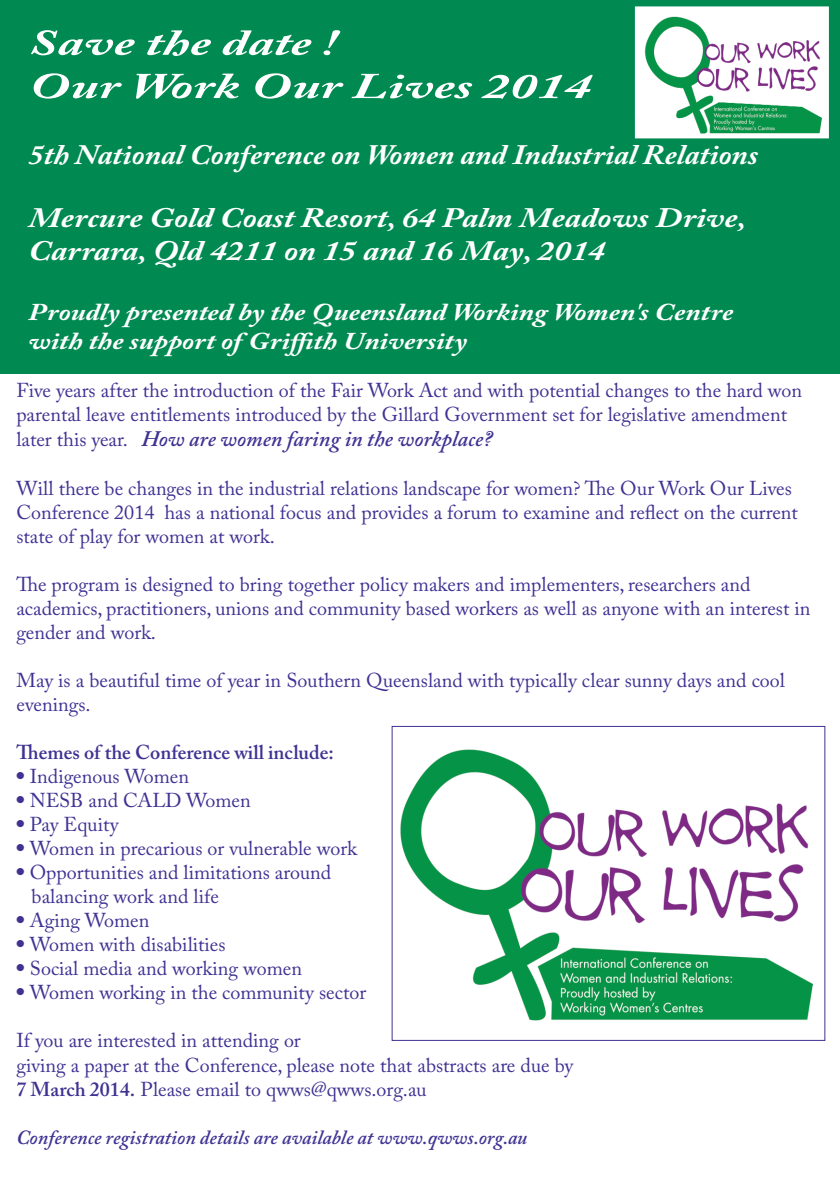
<style>
.page{position:relative;width:840px;height:1191px;background:#fff}
.page>*{position:absolute;margin:0;border:0;box-sizing:border-box;transform-origin:0 0}
.t1{font:italic 700 36px/43.2px "Adobe Caslon Pro";color:#fff;scale:1.5 1}
.t2{font:italic 700 28px/33.6px "Adobe Caslon Pro";color:#fff;scale:1.2 1}
.t3{font:italic 700 28px "Adobe Caslon Pro";color:#fff;scale:1.1 1}
.t4{font:italic 700 24px/28.8px "Adobe Caslon Pro";color:#fff;scale:1.2 1}
.t5{font:italic 600 22px "Adobe Caslon Pro";color:#3f3293}
.t6{font:20px/24px "Adobe Caslon Pro";color:#3f3293}
.t7{font:italic 600 20px "Adobe Caslon Pro";color:#3f3293}
.t8{font:600 20px "Adobe Caslon Pro";color:#3f3293}
.s1{font-weight:400;font-style:normal;font-size:20px}
.s2{font-weight:600}
</style>
<div class="page">
<div style="left:0;top:0;width:839px;height:373px;background:#008a52"></div>
<img style="left:400px;top:749px;width:412px;height:272px">
<div style="left:391px;top:726px;width:433px;height:315px;border:1px solid #3f3293"></div>
<div style="left:634px;top:6px;width:194px;height:133px;background:#fff"></div>
<img style="left:638px;top:16px;width:183px;height:118px">
<div style="left:633px;top:6px;width:196px;height:133px;border:1px solid #008a52"></div>
<h1 class="t1" style="left:28px;top:26px;width:376px">Save the date !<br>Our Work Our Lives 2014</h1>
<h2 class="t3" style="left:28px;top:145px;width:664px">5th National Conference on Women and Industrial Relations</h2>
<h2 class="t2" style="left:28px;top:205px;width:599px">Mercure Gold Coast Resort, 64 Palm Meadows Drive,<br>Carrara, Qld 4211 on 15 and 16 May, 2014</h2>
<p class="t4" style="left:28px;top:301px;width:588px">Proudly presented by the Queensland Working Women's Centre with the support ofGriffith University</p>
<p class="t6" style="left:16px;top:380px;width:786px">Five years after the introduction of the Fair Work Act and with potential changes to the hard won parental leave entitlements introduced by the Gillard Government set for legislative amendment</p>
<p class="t5" style="left:16px;top:431px;width:477px"><span class="s1">later this year.</span> How are women faring in the workplace?</p>
<p class="t6" style="left:16px;top:479px;width:782px">Will there be changes in the industrial relations landscape for women? The Our Work Our Lives<br>Conference 2014 has a national focus and provides a forum to examine and reflect on the current state of play for women at work.</p>
<p class="t6" style="left:16px;top:575px;width:795px">The program is designed to bring together policy makers and implementers, researchers and academics, practitioners, unions and community based workers as well as anyone with an interest in gender and work.</p>
<p class="t6" style="left:16px;top:671px;width:769px">May is a beautiful time of year in Southern Queensland with typically clear sunny days and cool evenings.</p>
<p class="t8" style="left:16px;top:745px;width:319px">Themes of the Conference will include:</p>
<p class="t6" style="left:16px;top:767px;width:174px">● Indigenous Women</p>
<p class="t6" style="left:16px;top:791px;width:236px">● NESB and CALD Women</p>
<p class="t6" style="left:16px;top:815px;width:104px">● Pay Equity</p>
<p class="t6" style="left:16px;top:839px;width:342px">● Women in precarious or vulnerable work</p>
<p class="t6" style="left:32px;top:863px;width:301px;text-indent:-15px">● Opportunities and limitations around balancing work and life</p>
<p class="t6" style="left:16px;top:911px;width:134px">● Aging Women</p>
<p class="t6" style="left:16px;top:935px;width:210px">● Women with disabilities</p>
<p class="t6" style="left:16px;top:959px;width:287px">● Social media and working women</p>
<p class="t6" style="left:16px;top:983px;width:351px">● Women working in the community sector</p>
<p class="t6" style="left:16px;top:1031px;width:558px">If you are interested in attending or<br>giving a paper at the Conference, please note that abstracts are due by<br><span class="s2">7 March 2014.</span> Please email to qwws@qwws.org.au</p>
<p class="t7" style="left:16px;top:1129px;width:512px">Conference registration details are available at www.qwws.org.au</p>
</div>
